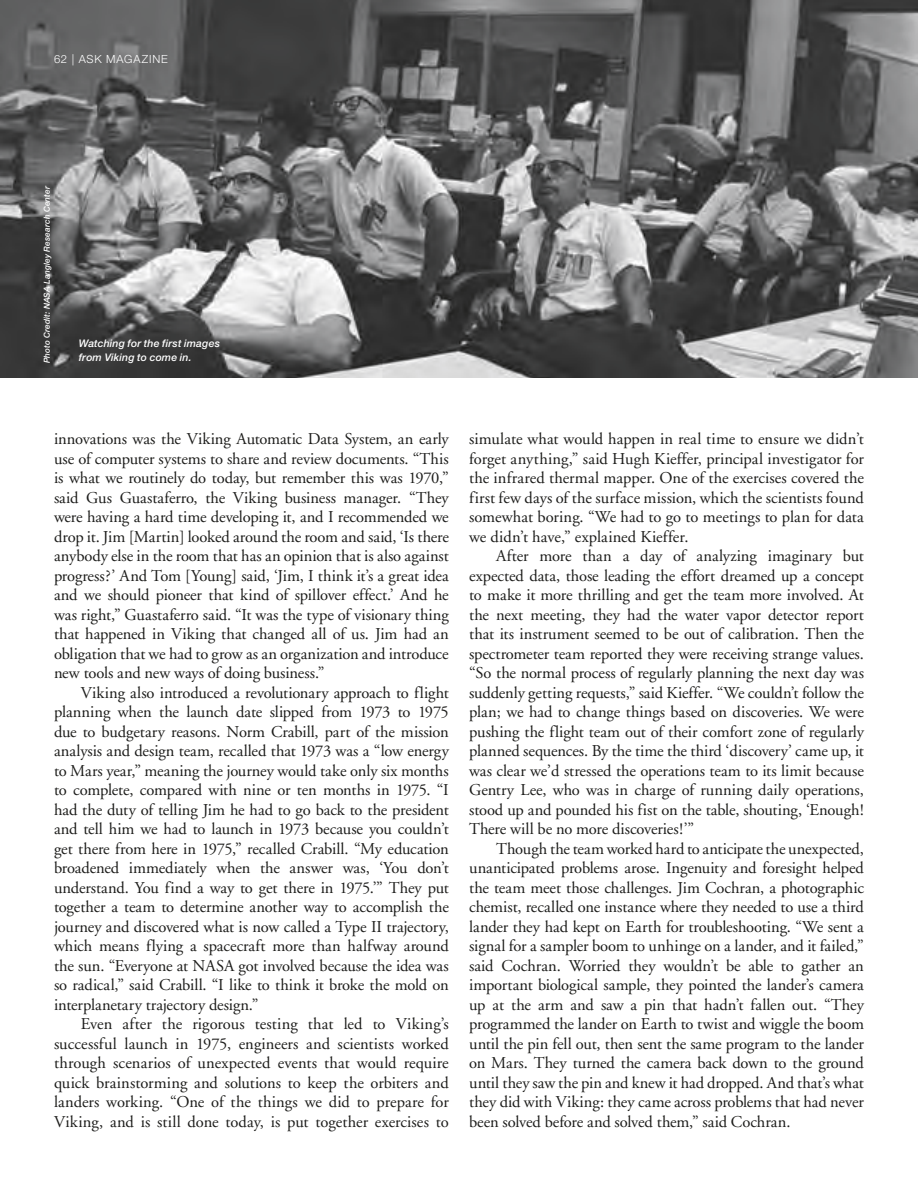
<style>
.page{position:relative;width:918px;height:1188px;background:#fff}
.page>*{position:absolute;margin:0;border:0;box-sizing:border-box;transform-origin:0 0}
.t1{font:16.5px "Adobe Garamond";letter-spacing:-.005em;color:#1c1c1a}
.t2{font:300 11.25px "Helvetica Neue";letter-spacing:.075em;color:#fff}
.t3{font:italic 500 10.5px/13.5px "Helvetica Neue";letter-spacing:.01em;color:#fff}
.t4{font:italic 500 8.25px "Helvetica Neue";letter-spacing:.015em;color:#fff}
</style>
<div class="page">
<img style="left:0;top:0;width:918px;height:378px">
<p class="t2" style="left:54px;top:52px;width:115px">62 | ASK MAGAZINE</p>
<p class="t4" style="left:42px;top:363px;width:179px;rotate:-90deg">Photo Credit: NASA Langley Research Center</p>
<p class="t3" style="left:79px;top:336px;width:143px">Watching for the first images from Viking to come in.</p>
<p class="t1" style="left:54px;top:430px;width:396px">innovations was the Viking Automatic Data System, an early</p>
<p class="t1" style="left:54px;top:449px;width:396px">use of computer systems to share and review documents. “This</p>
<p class="t1" style="left:54px;top:469px;width:396px">is what we routinely do today, but remember this was 1970,”</p>
<p class="t1" style="left:54px;top:488px;width:396px">said Gus Guastaferro, the Viking business manager. “They</p>
<p class="t1" style="left:54px;top:508px;width:396px">were having a hard time developing it, and I recommended we</p>
<p class="t1" style="left:54px;top:527px;width:396px">drop it. Jim [Martin] looked around the room and said, ‘Is there</p>
<p class="t1" style="left:54px;top:547px;width:396px">anybody else in the room that has an opinion that is also against</p>
<p class="t1" style="left:54px;top:566px;width:396px">progress?’ And Tom [Young] said, ‘Jim, I think it’s a great idea</p>
<p class="t1" style="left:54px;top:586px;width:396px">and we should pioneer that kind of spillover effect.’ And he</p>
<p class="t1" style="left:54px;top:605px;width:396px">was right,” Guastaferro said. “It was the type of visionary thing</p>
<p class="t1" style="left:54px;top:625px;width:396px">that happened in Viking that changed all of us. Jim had an</p>
<p class="t1" style="left:54px;top:644px;width:396px">obligation that we had to grow as an organization and introduce</p>
<p class="t1" style="left:54px;top:664px;width:272px">new tools and new ways of doing business.”</p>
<p class="t1" style="left:81px;top:683px;width:369px">Viking also introduced a revolutionary approach to flight</p>
<p class="t1" style="left:54px;top:703px;width:396px">planning when the launch date slipped from 1973 to 1975</p>
<p class="t1" style="left:54px;top:723px;width:396px">due to budgetary reasons. Norm Crabill, part of the mission</p>
<p class="t1" style="left:54px;top:742px;width:396px">analysis and design team, recalled that 1973 was a “low energy</p>
<p class="t1" style="left:54px;top:762px;width:396px">to Mars year,” meaning the journey would take only six months</p>
<p class="t1" style="left:54px;top:781px;width:396px">to complete, compared with nine or ten months in 1975. “I</p>
<p class="t1" style="left:54px;top:801px;width:396px">had the duty of telling Jim he had to go back to the president</p>
<p class="t1" style="left:54px;top:820px;width:396px">and tell him we had to launch in 1973 because you couldn’t</p>
<p class="t1" style="left:54px;top:840px;width:396px">get there from here in 1975,” recalled Crabill. “My education</p>
<p class="t1" style="left:54px;top:859px;width:396px">broadened immediately when the answer was, ‘You don’t</p>
<p class="t1" style="left:54px;top:879px;width:396px">understand. You find a way to get there in 1975.’” They put</p>
<p class="t1" style="left:54px;top:898px;width:396px">together a team to determine another way to accomplish the</p>
<p class="t1" style="left:54px;top:918px;width:396px">journey and discovered what is now called a Type II trajectory,</p>
<p class="t1" style="left:54px;top:937px;width:396px">which means flying a spacecraft more than halfway around</p>
<p class="t1" style="left:54px;top:957px;width:396px">the sun. “Everyone at NASA got involved because the idea was</p>
<p class="t1" style="left:54px;top:976px;width:396px">so radical,” said Crabill. “I like to think it broke the mold on</p>
<p class="t1" style="left:54px;top:996px;width:206px">interplanetary trajectory design.”</p>
<p class="t1" style="left:81px;top:1015px;width:369px">Even after the rigorous testing that led to Viking’s</p>
<p class="t1" style="left:54px;top:1035px;width:396px">successful launch in 1975, engineers and scientists worked</p>
<p class="t1" style="left:54px;top:1054px;width:396px">through scenarios of unexpected events that would require</p>
<p class="t1" style="left:54px;top:1074px;width:396px">quick brainstorming and solutions to keep the orbiters and</p>
<p class="t1" style="left:54px;top:1093px;width:396px">landers working. “One of the things we did to prepare for</p>
<p class="t1" style="left:54px;top:1113px;width:396px">Viking, and is still done today, is put together exercises to</p>
<p class="t1" style="left:469px;top:430px;width:396px">simulate what would happen in real time to ensure we didn’t</p>
<p class="t1" style="left:469px;top:450px;width:396px">forget anything,” said Hugh Kieffer, principal investigator for</p>
<p class="t1" style="left:469px;top:469px;width:396px">the infrared thermal mapper. One of the exercises covered the</p>
<p class="t1" style="left:469px;top:489px;width:396px">first few days of the surface mission, which the scientists found</p>
<p class="t1" style="left:469px;top:508px;width:396px">somewhat boring. “We had to go to meetings to plan for data</p>
<p class="t1" style="left:469px;top:528px;width:221px">we didn’t have,” explained Kieffer.</p>
<p class="t1" style="left:496px;top:547px;width:369px">After more than a day of analyzing imaginary but</p>
<p class="t1" style="left:469px;top:567px;width:396px">expected data, those leading the effort dreamed up a concept</p>
<p class="t1" style="left:469px;top:586px;width:396px">to make it more thrilling and get the team more involved. At</p>
<p class="t1" style="left:469px;top:606px;width:396px">the next meeting, they had the water vapor detector report</p>
<p class="t1" style="left:469px;top:625px;width:396px">that its instrument seemed to be out of calibration. Then the</p>
<p class="t1" style="left:469px;top:645px;width:396px">spectrometer team reported they were receiving strange values.</p>
<p class="t1" style="left:469px;top:664px;width:396px">“So the normal process of regularly planning the next day was</p>
<p class="t1" style="left:469px;top:684px;width:396px">suddenly getting requests,” said Kieffer. “We couldn’t follow the</p>
<p class="t1" style="left:469px;top:703px;width:396px">plan; we had to change things based on discoveries. We were</p>
<p class="t1" style="left:469px;top:723px;width:396px">pushing the flight team out of their comfort zone of regularly</p>
<p class="t1" style="left:469px;top:742px;width:396px">planned sequences. By the time the third ‘discovery’ came up, it</p>
<p class="t1" style="left:469px;top:762px;width:396px">was clear we’d stressed the operations team to its limit because</p>
<p class="t1" style="left:469px;top:781px;width:396px">Gentry Lee, who was in charge of running daily operations,</p>
<p class="t1" style="left:469px;top:801px;width:396px">stood up and pounded his fist on the table, shouting, ‘Enough!</p>
<p class="t1" style="left:469px;top:820px;width:227px">There will be no more discoveries!’”</p>
<p class="t1" style="left:496px;top:840px;width:369px">Though the team worked hard to anticipate the unexpected,</p>
<p class="t1" style="left:469px;top:859px;width:396px">unanticipated problems arose. Ingenuity and foresight helped</p>
<p class="t1" style="left:469px;top:879px;width:396px">the team meet those challenges. Jim Cochran, a photographic</p>
<p class="t1" style="left:469px;top:898px;width:396px">chemist, recalled one instance where they needed to use a third</p>
<p class="t1" style="left:469px;top:918px;width:396px">lander they had kept on Earth for troubleshooting. “We sent a</p>
<p class="t1" style="left:469px;top:937px;width:396px">signal for a sampler boom to unhinge on a lander, and it failed,”</p>
<p class="t1" style="left:469px;top:957px;width:396px">said Cochran. Worried they wouldn’t be able to gather an</p>
<p class="t1" style="left:469px;top:976px;width:396px">important biological sample, they pointed the lander’s camera</p>
<p class="t1" style="left:469px;top:996px;width:396px">up at the arm and saw a pin that hadn’t fallen out. “They</p>
<p class="t1" style="left:469px;top:1015px;width:396px">programmed the lander on Earth to twist and wiggle the boom</p>
<p class="t1" style="left:469px;top:1035px;width:396px">until the pin fell out, then sent the same program to the lander</p>
<p class="t1" style="left:469px;top:1054px;width:396px">on Mars. They turned the camera back down to the ground</p>
<p class="t1" style="left:469px;top:1074px;width:396px">until they saw the pin and knew it had dropped. And that’s what</p>
<p class="t1" style="left:469px;top:1093px;width:396px">they did with Viking: they came across problems that had never</p>
<p class="t1" style="left:469px;top:1113px;width:323px">been solved before and solved them,” said Cochran.</p>
</div>
